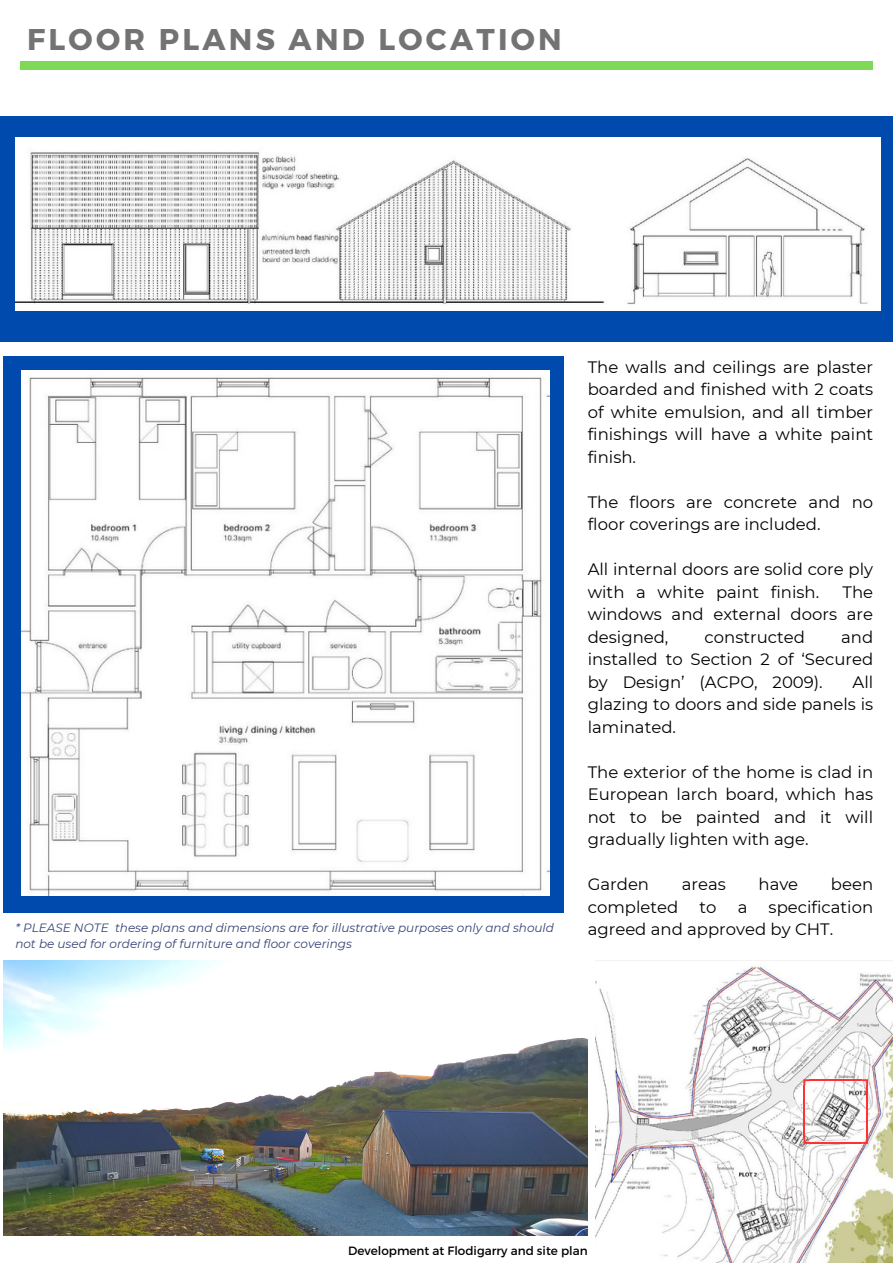
<style>
.page{position:relative;width:893px;height:1264px;background:#fff}
.page>*{position:absolute;margin:0;border:0;box-sizing:border-box;transform-origin:0 0}
.t1{font:700 30px "Montserrat";letter-spacing:.11em;color:#737373}
.t2{font:16.5px/22.5px "Montserrat";color:#000;text-align:justify}
.t3{font:italic 12px/16px "Montserrat";color:#384276}
.t4{font:12px "Montserrat";color:#000}
</style>
<div class="page">
<div style="left:0;top:117px;width:892px;height:225px;background:#004aad"></div>
<div style="left:4px;top:356px;width:560px;height:556px;background:#004aad"></div>
<img style="left:4px;top:960px;width:583px;height:275px">
<img style="left:595px;top:960px;width:297px;height:302px">
<hr style="left:866px;top:1085px;width:2px;height:52px;background:#ff3131">
<hr style="left:803px;top:1085px;width:2px;height:52px;background:#ff3131">
<hr style="left:809px;top:1079px;width:53px;height:2px;background:#ff3131">
<hr style="left:809px;top:1141px;width:53px;height:2px;background:#ff3131">
<svg style="left:862px;top:1079px;width:6px;height:6px"></svg>
<svg style="left:803px;top:1079px;width:6px;height:6px"></svg>
<svg style="left:862px;top:1137px;width:6px;height:6px"></svg>
<svg style="left:803px;top:1137px;width:6px;height:6px"></svg>
<img style="left:15px;top:137px;width:865px;height:173px">
<img style="left:21px;top:370px;width:528px;height:525px">
<div style="left:20px;top:62px;width:852px;height:7px;background:#7ed957"></div>
<p class="t1" style="left:27px;top:20px;width:536px">FLOOR PLANS AND LOCATION</p>
<p class="t3" style="left:15px;top:919px;width:540px">* PLEASE NOTE these plans and dimensions are for illustrative purposes only and should not be used for ordering of furniture and floor coverings</p>
<p class="t2" style="left:587px;top:356px;width:287px">The walls and ceilings are plaster boarded and finished with 2 coats of white emulsion, and all timber finishings will have a white paint finish.</p>
<p class="t2" style="left:587px;top:490px;width:287px">The floors are concrete and no floor coverings are included.</p>
<p class="t2" style="left:587px;top:558px;width:287px">All internal doors are solid core ply with a white paint finish.</p>
<p class="t2" style="left:587px;top:580px;width:287px;text-indent:255px">The windows and external doors are designed,</p>
<p class="t2" style="left:587px;top:625px;width:287px;text-indent:253px">and installed to Section 2 of ‘Secured by Design’ (ACPO, 2009).</p>
<p class="t2" style="left:704px;top:625px;width:102px">constructed</p>
<p class="t2" style="left:587px;top:670px;width:287px;text-indent:265px">All glazing to doors and side panels is laminated.</p>
<p class="t2" style="left:587px;top:760px;width:287px">The exterior of the home is clad in European larch board, which has not to be painted and it will gradually lighten with age.</p>
<p class="t2" style="left:587px;top:873px;width:63px">Garden</p>
<p class="t2" style="left:681px;top:873px;width:46px">areas</p>
<p class="t2" style="left:758px;top:873px;width:41px">have</p>
<p class="t2" style="left:830px;top:873px;width:44px">been</p>
<p class="t2" style="left:587px;top:895px;width:92px">completed</p>
<p class="t2" style="left:699px;top:895px;width:19px">to</p>
<p class="t2" style="left:737px;top:895px;width:11px">a</p>
<p class="t2" style="left:587px;top:895px;width:287px;text-indent:181px">specification agreed and approved by CHT.</p>
<p class="t4" style="left:348px;top:1242px;width:241px">Development at Flodigarry and site plan</p>
</div>
